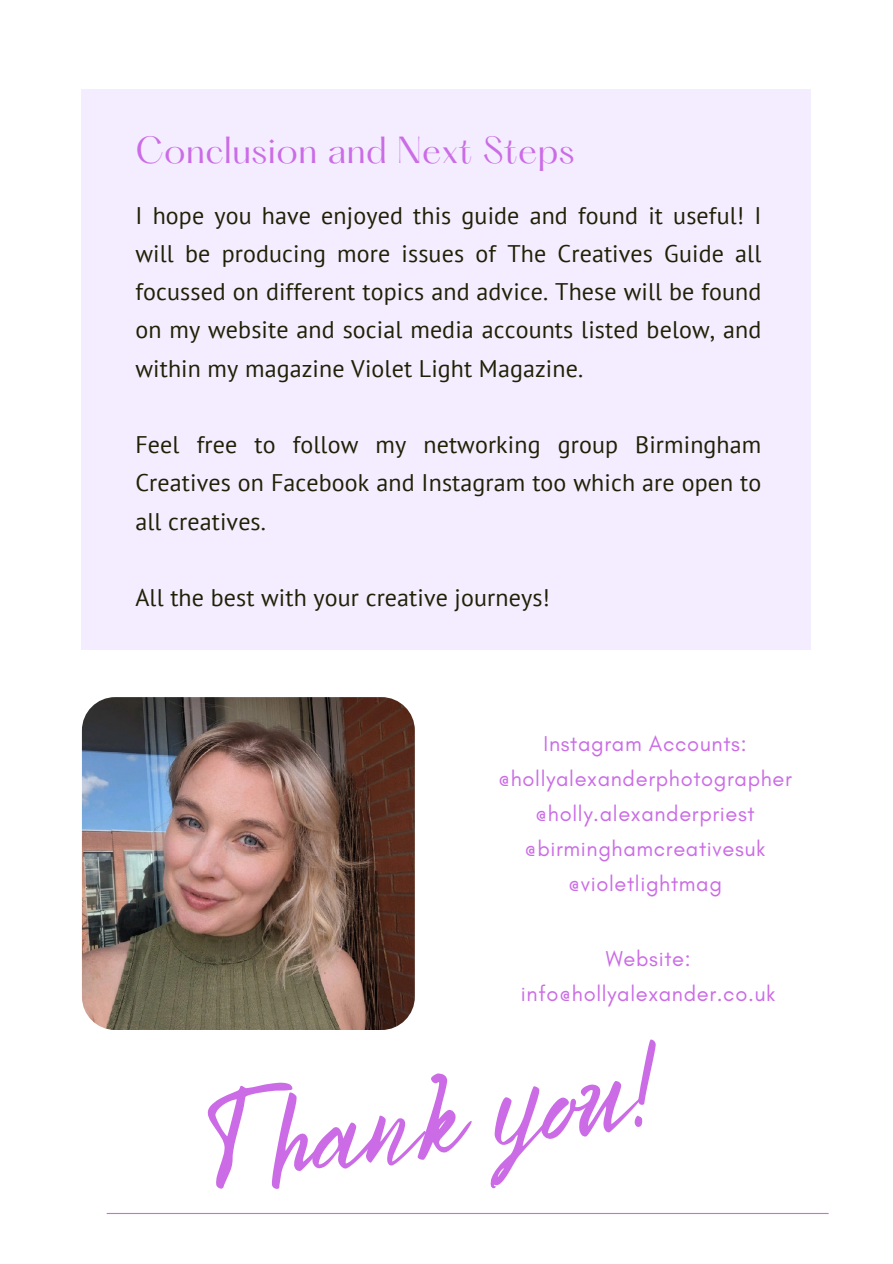
<style>
.page{position:relative;width:893px;height:1264px;background:#fff}
.page>*{position:absolute;margin:0;border:0;box-sizing:border-box;transform-origin:0 0}
.t1{font:130.8px "Bright Sunshine";color:#cb6ce6}
.t2{font:33px "Hatton";letter-spacing:.01em;color:#cb6ce6}
.t3{font:24px/38.2px "PT Sans";letter-spacing:.005em;color:#202006;text-align:justify}
.t4{font:21.9px "Glacial Indifference";letter-spacing:.03em;color:#cb6ce6}
</style>
<div class="page">
<div style="left:82px;top:89px;width:729px;height:560px;background:#f3edff"></div>
<img style="left:82px;top:697px;width:333px;height:332px;border-radius:33px">
<hr style="left:107px;top:1212px;width:721px;height:1px;background:#cb6ce6">
<p class="t2" style="left:135px;top:135px;width:440px">Conclusion and Next Steps</p>
<p class="t3" style="left:135px;top:195px;width:627px">I hope you have enjoyed this guide and found it useful! I will be producing more issues of The Creatives Guide all focussed on different topics and advice. These will be found on my website and social media accounts listed below, and within my magazine Violet Light Magazine.</p>
<p class="t3" style="left:135px;top:425px;width:627px">Feel free to follow my networking group Birmingham Creatives on Facebook and Instagram too which are open to all creatives.</p>
<p class="t3" style="left:135px;top:578px;width:416px">All the best with your creative journeys!</p>
<p class="t4" style="left:543px;top:729px;width:204px">Instagram Accounts:</p>
<p class="t4" style="left:498px;top:764px;width:295px">@hollyalexanderphotographer</p>
<p class="t4" style="left:535px;top:799px;width:221px">@holly.alexanderpriest</p>
<p class="t4" style="left:524px;top:834px;width:242px">@birminghamcreativesuk</p>
<p class="t4" style="left:568px;top:869px;width:155px">@violetlightmag</p>
<p class="t4" style="left:605px;top:945px;width:86px">Website:</p>
<h1 class="t4" style="left:521px;top:980px;width:256px">info@hollyalexander.co.uk</h1>
<p class="t1" style="left:199px;top:1039px;width:450px;rotate:-7deg">Thank you!</p>
</div>
